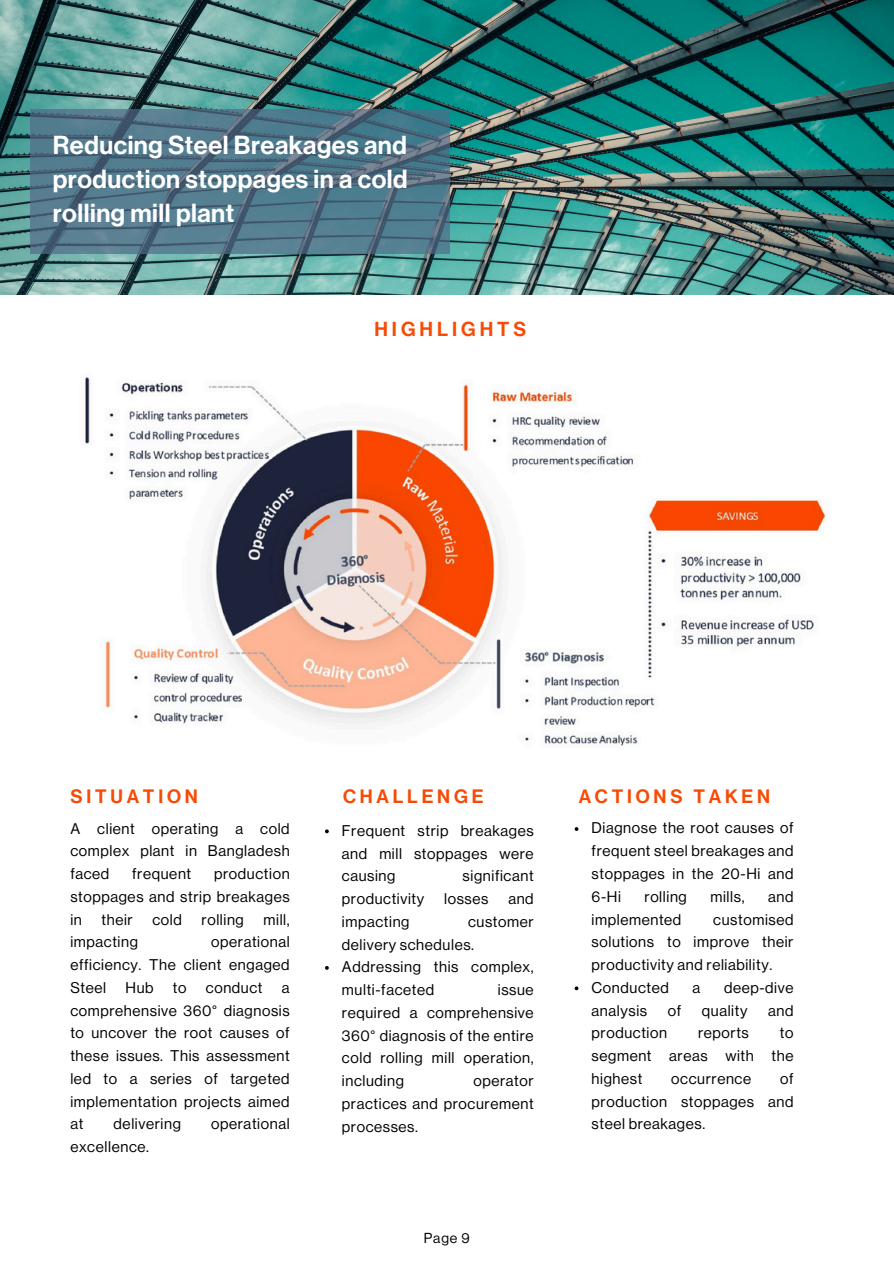
<style>
.page{position:relative;width:894px;height:1264px;background:#fff}
.page>*{position:absolute;margin:0;border:0;box-sizing:border-box;transform-origin:0 0}
.t1{font:25.5px/34px "Neue Haas Display Mediu";letter-spacing:.02em;color:#fff;text-align:justify}
.t2{font:19.8px "Neue Haas Display Mediu";letter-spacing:.2em;color:#f64a05}
.t3{font:18.9px "Neue Haas Display Mediu";letter-spacing:.2em;color:#f64a05}
.t4{font:15.15px/22.8px "Neue Haas Display";letter-spacing:.04em;color:#000;text-align:justify}
.t5{font:14.1px "Neue Haas Display";color:#000}
</style>
<div class="page">
<img style="left:0;top:0;width:893px;height:295px">
<svg style="left:31px;top:109px;width:419px;height:145px;fill:#507d8f"></svg>
<img style="left:84px;top:377px;width:742px;height:369px">
<svg style="left:325px;top:829px;width:4px;height:4px"></svg>
<svg style="left:325px;top:966px;width:4px;height:3px"></svg>
<svg style="left:574px;top:827px;width:4px;height:4px"></svg>
<svg style="left:574px;top:986px;width:4px;height:4px"></svg>
<p class="t1" style="left:53px;top:128px;width:356px">Reducing Steel Breakages and production stoppages in a cold rolling mill plant</p>
<p class="t2" style="left:374px;top:319px;width:153px">HIGHLIGHTS</p>
<h3 class="t3" style="left:70px;top:787px;width:129px">SITUATION</h3>
<h2 class="t4" style="left:70px;top:817px;width:221px">A client operating a cold complex plant in Bangladesh faced</h2>
<h2 class="t4" style="left:132px;top:862px;width:60px">frequent</h2>
<h2 class="t4" style="left:70px;top:862px;width:221px;text-indent:144px">production stoppages and strip breakages in</h2>
<h2 class="t4" style="left:101px;top:908px;width:33px">their</h2>
<h2 class="t4" style="left:152px;top:908px;width:31px">cold</h2>
<h2 class="t4" style="left:201px;top:908px;width:44px">rolling</h2>
<h2 class="t4" style="left:263px;top:908px;width:28px">mill,</h2>
<h2 class="t4" style="left:70px;top:931px;width:69px">impacting</h2>
<h2 class="t4" style="left:70px;top:931px;width:221px;text-indent:141px">operational efficiency. The client engaged Steel</h2>
<h2 class="t4" style="left:125px;top:976px;width:29px">Hub</h2>
<h2 class="t4" style="left:173px;top:976px;width:15px">to</h2>
<h2 class="t4" style="left:206px;top:976px;width:58px">conduct</h2>
<h2 class="t4" style="left:70px;top:976px;width:221px;text-indent:211px">a comprehensive 360° diagnosis to uncover the root causes of these issues. This assessment led to a series of targeted implementation projects aimed at</h2>
<h2 class="t4" style="left:114px;top:1113px;width:69px">delivering</h2>
<h2 class="t4" style="left:211px;top:1113px;width:80px">operational</h2>
<h2 class="t4" style="left:70px;top:1135px;width:80px">excellence.</h2>
<p class="t3" style="left:343px;top:787px;width:142px">CHALLENGE</p>
<h1 class="t4" style="left:342px;top:819px;width:193px">Frequent strip breakages and mill stoppages were causing</h1>
<h1 class="t4" style="left:462px;top:865px;width:72px">significant</h1>
<h1 class="t4" style="left:342px;top:887px;width:84px">productivity</h1>
<h1 class="t4" style="left:444px;top:887px;width:46px">losses</h1>
<h1 class="t4" style="left:508px;top:887px;width:27px">and</h1>
<h1 class="t4" style="left:342px;top:910px;width:69px">impacting</h1>
<h1 class="t4" style="left:342px;top:910px;width:193px;text-indent:126px">customer delivery schedules.</h1>
<h2 class="t4" style="left:342px;top:956px;width:193px">Addressing this complex, multi-faceted</h2>
<h2 class="t4" style="left:342px;top:978px;width:193px;text-indent:156px">issue required a comprehensive 360° diagnosis of the entire cold rolling mill operation, including</h2>
<h2 class="t4" style="left:342px;top:1069px;width:193px;text-indent:131px">operator practices and procurement processes.</h2>
<h2 class="t5" style="left:424px;top:1231px;width:47px">Page 9</h2>
<p class="t3" style="left:578px;top:787px;width:193px">ACTIONS TAKEN</p>
<h2 class="t4" style="left:591px;top:817px;width:203px">Diagnose the root causes of frequent steel breakages and stoppages in the 20-Hi and 6-Hi</h2>
<h2 class="t4" style="left:644px;top:885px;width:44px">rolling</h2>
<h2 class="t4" style="left:710px;top:885px;width:36px">mills,</h2>
<h2 class="t4" style="left:767px;top:885px;width:27px">and</h2>
<h2 class="t4" style="left:591px;top:908px;width:91px">implemented</h2>
<h2 class="t4" style="left:591px;top:908px;width:203px;text-indent:122px">customised solutions to improve their productivity and reliability.</h2>
<p class="t4" style="left:591px;top:976px;width:79px">Conducted</p>
<p class="t4" style="left:692px;top:976px;width:9px">a</p>
<p class="t4" style="left:723px;top:976px;width:71px">deep-dive</p>
<p class="t4" style="left:591px;top:999px;width:57px">analysis</p>
<p class="t4" style="left:667px;top:999px;width:15px">of</p>
<p class="t4" style="left:701px;top:999px;width:47px">quality</p>
<p class="t4" style="left:768px;top:999px;width:27px">and</p>
<p class="t4" style="left:591px;top:1022px;width:77px">production</p>
<p class="t4" style="left:698px;top:1022px;width:52px">reports</p>
<p class="t4" style="left:591px;top:1022px;width:203px;text-indent:188px">to segment areas with the highest</p>
<p class="t4" style="left:591px;top:1067px;width:203px;text-indent:188px">of production stoppages and steel breakages.</p>
<p class="t4" style="left:671px;top:1067px;width:81px">occurrence</p>
</div>
